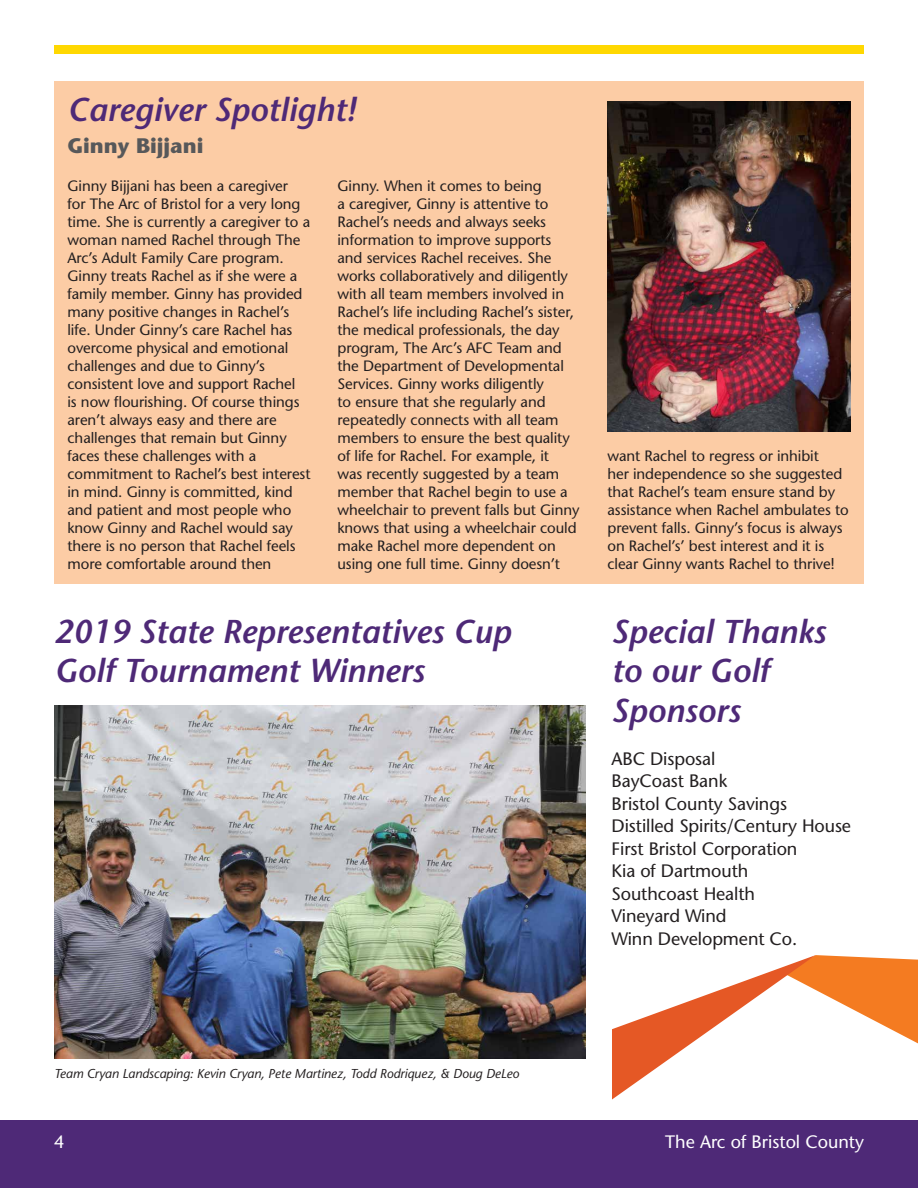
<style>
.page{position:relative;width:918px;height:1188px;background:#fff}
.page>*{position:absolute;margin:0;border:0;box-sizing:border-box;transform-origin:0 0}
.t1{font:italic 600 33px/39.6px "Stone Sans";color:#4e2977}
.t2{font:700 21px "Stone Sans";color:#57585a}
.t3{font:18px "Stone Sans";letter-spacing:-.005em;color:#231f20}
.t4{font:18px "Stone Sans";color:#fff}
.t5{font:15px/18px "Stone Sans";letter-spacing:-.005em;color:#231f20}
.t6{font:italic 12.9px "Stone Sans";letter-spacing:-.005em;color:#231f20}
</style>
<div class="page">
<div style="left:0;top:1120px;width:918px;height:68px;background:#4e2977"></div>
<div style="left:54px;top:45px;width:810px;height:9px;background:#ffd801"></div>
<div style="left:54px;top:81px;width:810px;height:502px;background:#fccca5"></div>
<img style="left:608px;top:101px;width:242px;height:331px">
<img style="left:54px;top:705px;width:531px;height:353px">
<svg style="left:612px;top:955px;width:306px;height:145px"></svg>
<p class="t1" style="left:68px;top:89px;width:290px">Caregiver Spotlight!</p>
<p class="t2" style="left:68px;top:133px;width:137px">Ginny Bijjani</p>
<p class="t5" style="left:68px;top:177px;width:245px">Ginny Bijjani has been a caregiver<br>for The Arc of Bristol for a very long time. She is currently a caregiver to a woman named Rachel through The Arc’s Adult Family Care program.<br>Ginny treats Rachel as if she were a family member. Ginny has provided many positive changes in Rachel’s life. Under Ginny’s care Rachel has overcome physical and emotional challenges and due to Ginny’s consistent love and support Rachel<br>is now flourishing. Of course things aren’t always easy and there are challenges that remain but Ginny faces these challenges with a commitment to Rachel’s best interest in mind. Ginny is committed, kind and patient and most people who know Ginny and Rachel would say there is no person that Rachel feels more comfortable around then</p>
<p class="t5" style="left:338px;top:177px;width:244px">Ginny. When it comes to being<br>a caregiver, Ginny is attentive to Rachel’s needs and always seeks information to improve supports and services Rachel receives. She works collaboratively and diligently with all team members involved in Rachel’s life including Rachel’s sister, the medical professionals, the day program, The Arc’s AFC Team and the Department of Developmental Services. Ginny works diligently<br>to ensure that she regularly and repeatedly connects with all team members to ensure the best quality of life for Rachel. For example, it<br>was recently suggested by a team member that Rachel begin to use a wheelchair to prevent falls but Ginny knows that using a wheelchair could make Rachel more dependent on using one full time. Ginny doesn’t</p>
<p class="t5" style="left:608px;top:447px;width:243px">want Rachel to regress or inhibit<br>her independence so she suggested that Rachel’s team ensure stand by assistance when Rachel ambulates to prevent falls. Ginny’s focus is always on Rachel’s’ best interest and it is clear Ginny wants Rachel to thrive!</p>
<p class="t1" style="left:54px;top:611px;width:459px">2019 State Representatives Cup<br>Golf Tournament Winners</p>
<p class="t1" style="left:612px;top:611px;width:216px">Special Thanks to our Golf<br>Sponsors</p>
<p class="t3" style="left:612px;top:748px;width:105px">ABC Disposal</p>
<p class="t3" style="left:612px;top:770px;width:117px">BayCoast Bank</p>
<p class="t3" style="left:612px;top:793px;width:177px">Bristol County Savings</p>
<p class="t3" style="left:612px;top:815px;width:241px">Distilled Spirits/Century House</p>
<p class="t3" style="left:612px;top:838px;width:187px">First Bristol Corporation</p>
<p class="t3" style="left:612px;top:860px;width:138px">Kia of Dartmouth</p>
<p class="t3" style="left:612px;top:883px;width:145px">Southcoast Health</p>
<p class="t3" style="left:612px;top:905px;width:117px">Vineyard Wind</p>
<p class="t3" style="left:612px;top:928px;width:187px">Winn Development Co.</p>
<p class="t6" style="left:54px;top:1066px;width:467px">Team Cryan Landscaping: Kevin Cryan, Pete Martinez, Todd Rodriquez, &amp; Doug DeLeo</p>
<p class="t4" style="left:54px;top:1131px;width:12px">4</p>
<p class="t4" style="left:665px;top:1131px;width:200px">The Arc of Bristol County</p>
</div>
